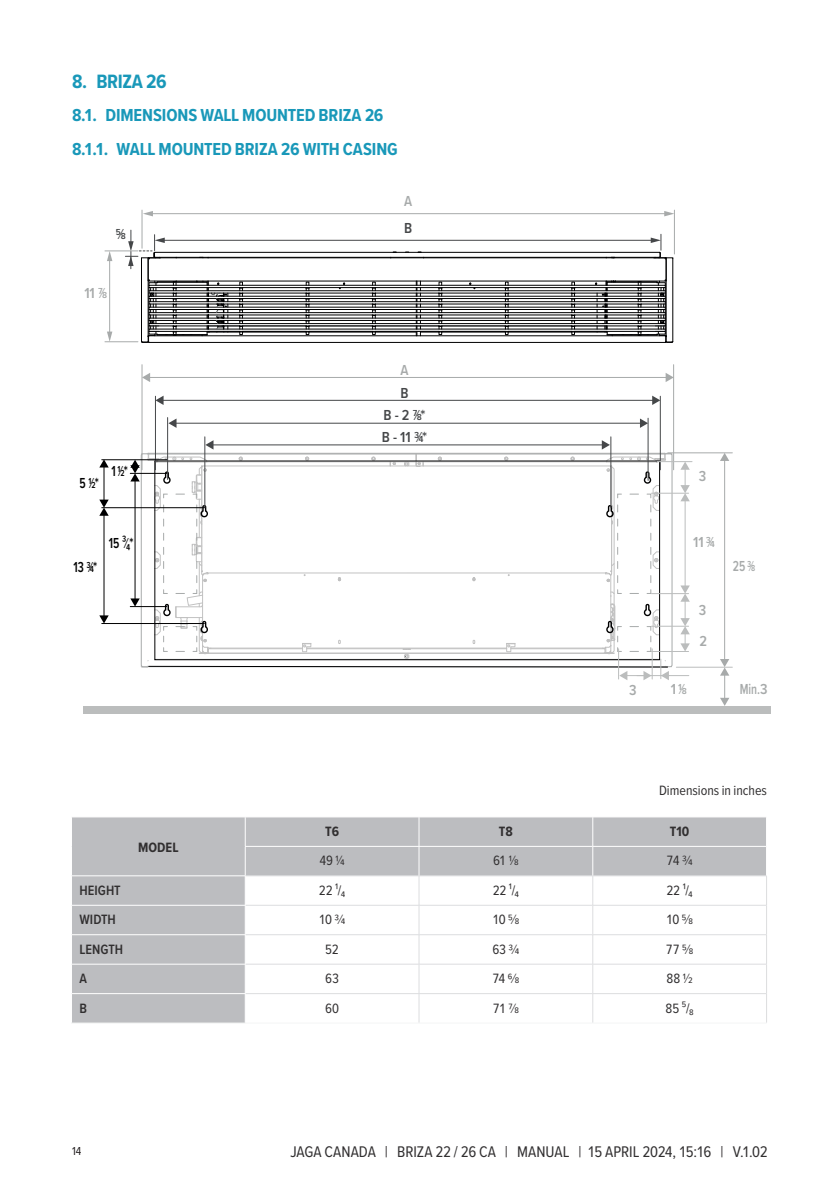
<style>
.page{position:relative;width:840px;height:1191px;background:#fff}
.page>*{position:absolute;margin:0;border:0;box-sizing:border-box;transform-origin:0 0}
.t1{font:700 20px "Proxima Nova Cond";letter-spacing:-.02em;color:#1998b9}
.t2{font:700 18px/33.4px "Proxima Nova Cond";letter-spacing:-.005em;color:#1998b9}
.t3{font:16px "Proxima Nova Cond";letter-spacing:.005em;color:#312f30}
.t4{font:600 15px "Proxima Nova Cond";color:#000001;scale:.82 1}
.t5{font:600 15px "Proxima Nova Cond";color:#454749}
.t6{font:600 15px "Proxima Nova Cond";color:#a7aaaa}
.t7{font:600 15px "Proxima Nova Cond";color:#a7aaaa;scale:.82 1}
.t8{font:14px "Proxima Nova Cond";color:#312f30}
.t9{font:600 14px "Proxima Nova Cond";color:#312f30}
.t10{font:700 14px "Proxima Nova Cond";color:#312f30}
.t11{font:12px "Proxima Nova Cond";color:#231f20}
</style>
<div class="page">
<div style="left:84px;top:706px;width:686px;height:7px;background:#bbbdbd"></div>
<hr style="left:151px;top:213px;width:514px;height:1px;background:#a7aaaa">
<svg style="left:663px;top:211px;width:10px;height:5px"></svg>
<svg style="left:143px;top:211px;width:10px;height:5px"></svg>
<hr style="left:175px;top:423px;width:466px;height:1px;background:#454749">
<svg style="left:639px;top:418px;width:8px;height:10px"></svg>
<svg style="left:168px;top:418px;width:8px;height:10px"></svg>
<hr style="left:141px;top:210px;width:1px;height:38px;background:#a7aaaa">
<hr style="left:673px;top:210px;width:1px;height:44px;background:#a7aaaa">
<hr style="left:167px;top:417px;width:1px;height:62px;background:#454749">
<hr style="left:204px;top:437px;width:1px;height:71px;background:#454749">
<hr style="left:647px;top:418px;width:1px;height:62px;background:#454749">
<hr style="left:162px;top:400px;width:491px;height:1px;background:#454749">
<svg style="left:651px;top:396px;width:8px;height:9px"></svg>
<svg style="left:156px;top:396px;width:7px;height:9px"></svg>
<hr style="left:149px;top:377px;width:517px;height:1px;background:#a7aaaa">
<svg style="left:665px;top:373px;width:7px;height:9px"></svg>
<svg style="left:142px;top:373px;width:8px;height:9px"></svg>
<hr style="left:659px;top:396px;width:1px;height:74px;background:#454749">
<hr style="left:155px;top:396px;width:1px;height:74px;background:#454749">
<hr style="left:141px;top:365px;width:1px;height:105px;background:#a7aaaa">
<hr style="left:672px;top:365px;width:1px;height:105px;background:#a7aaaa">
<hr style="left:610px;top:437px;width:1px;height:71px;background:#454749">
<hr style="left:109px;top:259px;width:1px;height:74px;background:#a7aaaa">
<svg style="left:107px;top:251px;width:5px;height:10px"></svg>
<svg style="left:107px;top:331px;width:5px;height:10px"></svg>
<hr style="left:105px;top:341px;width:33px;height:1px;background:#a7aaaa">
<hr style="left:105px;top:250px;width:33px;height:1px;background:#a7aaaa">
<hr style="left:667px;top:452px;width:65px;height:1px;background:#a7aaaa">
<hr style="left:102px;top:507px;width:102px;height:1px;background:#000001">
<hr style="left:102px;top:623px;width:102px;height:1px;background:#000001">
<hr style="left:102px;top:459px;width:65px;height:1px;background:#000001">
<hr style="left:657px;top:461px;width:34px;height:1px;background:#bbbdbd">
<hr style="left:676px;top:666px;width:56px;height:1px;background:#bbbdbd">
<hr style="left:723px;top:459px;width:1px;height:201px;background:#a7aaaa">
<svg style="left:719px;top:453px;width:10px;height:8px"></svg>
<hr style="left:103px;top:514px;width:1px;height:103px;background:#000001">
<svg style="left:99px;top:615px;width:10px;height:8px"></svg>
<hr style="left:103px;top:466px;width:1px;height:35px;background:#000001">
<svg style="left:99px;top:499px;width:10px;height:17px"></svg>
<svg style="left:99px;top:459px;width:10px;height:8px"></svg>
<svg style="left:130px;top:440px;width:559px;height:240px"></svg>
<hr style="left:651px;top:593px;width:37px;height:1px;background:#bbbdbd">
<hr style="left:651px;top:493px;width:37px;height:1px;background:#bbbdbd">
<hr style="left:651px;top:626px;width:37px;height:1px;background:#bbbdbd">
<svg style="left:719px;top:659px;width:10px;height:47px"></svg>
<svg style="left:125px;top:230px;width:548px;height:113px"></svg>
<svg style="left:72px;top:817px;width:693px;height:205px"></svg>
<hr style="left:245px;top:875px;width:174px;height:1px;background:#dcdddf">
<hr style="left:419px;top:875px;width:173px;height:1px;background:#dcdddf">
<hr style="left:592px;top:875px;width:174px;height:1px;background:#dcdddf">
<hr style="left:245px;top:905px;width:174px;height:1px;background:#dcdddf">
<hr style="left:419px;top:905px;width:173px;height:1px;background:#dcdddf">
<hr style="left:592px;top:905px;width:174px;height:1px;background:#dcdddf">
<hr style="left:245px;top:934px;width:174px;height:1px;background:#dcdddf">
<hr style="left:419px;top:934px;width:173px;height:1px;background:#dcdddf">
<hr style="left:592px;top:934px;width:174px;height:1px;background:#dcdddf">
<hr style="left:245px;top:963px;width:174px;height:1px;background:#dcdddf">
<hr style="left:419px;top:963px;width:173px;height:1px;background:#dcdddf">
<hr style="left:592px;top:963px;width:174px;height:1px;background:#dcdddf">
<hr style="left:245px;top:993px;width:174px;height:1px;background:#dcdddf">
<hr style="left:419px;top:993px;width:173px;height:1px;background:#dcdddf">
<hr style="left:592px;top:993px;width:174px;height:1px;background:#dcdddf">
<hr style="left:71px;top:905px;width:174px;height:1px;background:#fff">
<hr style="left:71px;top:934px;width:174px;height:1px;background:#fff">
<hr style="left:71px;top:963px;width:174px;height:1px;background:#fff">
<hr style="left:71px;top:993px;width:174px;height:1px;background:#fff">
<svg style="left:245px;top:817px;width:1px;height:205px"></svg>
<hr style="left:71px;top:875px;width:174px;height:1px;background:#fff">
<hr style="left:71px;top:1022px;width:174px;height:1px;background:#f4f5f5">
<hr style="left:245px;top:1022px;width:174px;height:1px;background:#f4f5f5">
<hr style="left:419px;top:1022px;width:173px;height:1px;background:#f4f5f5">
<hr style="left:592px;top:1022px;width:174px;height:1px;background:#f4f5f5">
<hr style="left:245px;top:846px;width:174px;height:1px;background:#fff">
<hr style="left:419px;top:846px;width:173px;height:1px;background:#fff">
<svg style="left:418px;top:817px;width:1px;height:205px"></svg>
<hr style="left:592px;top:846px;width:174px;height:1px;background:#fff">
<svg style="left:592px;top:817px;width:1px;height:205px"></svg>
<svg style="left:765px;top:817px;width:1px;height:148px"></svg>
<h1 class="t1" style="left:72px;top:66px;width:96px">8. BRIZA 26</h1>
<p class="t2" style="left:72px;top:98px;width:327px">8.1. DIMENSIONS WALL MOUNTED BRIZA 26<br>8.1.1. WALL MOUNTED BRIZA 26 WITH CASING</p>
<p class="t5" style="left:116px;top:223px;width:11px">5⁄8</p>
<p class="t6" style="left:84px;top:282px;width:24px">11 7⁄8</p>
<p class="t4" style="left:80px;top:472px;width:25px">5 1⁄2*</p>
<p class="t4" style="left:111px;top:460px;width:21px">1 1⁄2*</p>
<p class="t4" style="left:73px;top:556px;width:31px">1 3 3⁄4*</p>
<p class="t4" style="left:109px;top:532px;width:31px">1 5 ³⁄₄*</p>
<p class="t10" style="left:138px;top:837px;width:42px">MODEL</p>
<p class="t6" style="left:404px;top:190px;width:10px">A</p>
<p class="t5" style="left:404px;top:217px;width:10px">B</p>
<p class="t6" style="left:400px;top:359px;width:10px">A</p>
<p class="t5" style="left:400px;top:382px;width:10px">B</p>
<p class="t5" style="left:383px;top:404px;width:44px">B - 2 7⁄8*</p>
<p class="t5" style="left:381px;top:425px;width:47px">B - 11 3⁄4*</p>
<p class="t6" style="left:698px;top:465px;width:9px">3</p>
<p class="t6" style="left:692px;top:531px;width:23px">11 3⁄4</p>
<p class="t6" style="left:698px;top:598px;width:9px">3</p>
<p class="t6" style="left:699px;top:629px;width:9px">2</p>
<p class="t7" style="left:732px;top:555px;width:29px">25 3⁄8</p>
<p class="t6" style="left:628px;top:678px;width:9px">3</p>
<p class="t6" style="left:670px;top:678px;width:18px">1 1⁄8</p>
<p class="t7" style="left:739px;top:678px;width:36px">Min.3</p>
<p class="t8" style="left:658px;top:780px;width:109px">Dimensions in inches</p>
<p class="t10" style="left:325px;top:821px;width:15px">T6</p>
<p class="t10" style="left:498px;top:821px;width:16px">T8</p>
<p class="t10" style="left:669px;top:821px;width:21px">T10</p>
<p class="t8" style="left:319px;top:850px;width:27px">49 1/4</p>
<p class="t8" style="left:493px;top:850px;width:27px">61 1/8</p>
<p class="t8" style="left:666px;top:850px;width:28px">74 3/4</p>
<p class="t9" style="left:79px;top:880px;width:43px">HEIGHT</p>
<p class="t8" style="left:319px;top:880px;width:28px">22 ¹/₄</p>
<p class="t8" style="left:492px;top:880px;width:28px">22 ¹/₄</p>
<p class="t8" style="left:666px;top:880px;width:28px">22 ¹/₄</p>
<p class="t9" style="left:79px;top:909px;width:38px">WIDTH</p>
<p class="t8" style="left:319px;top:909px;width:28px">10 3/4</p>
<p class="t8" style="left:492px;top:909px;width:28px">10 5/8</p>
<p class="t8" style="left:665px;top:909px;width:28px">10 5/8</p>
<p class="t9" style="left:79px;top:938px;width:45px">LENGTH</p>
<p class="t8" style="left:325px;top:938px;width:15px">52</p>
<p class="t8" style="left:492px;top:938px;width:29px">63 3/4</p>
<p class="t8" style="left:665px;top:938px;width:29px">77 5/8</p>
<p class="t9" style="left:79px;top:968px;width:9px">A</p>
<p class="t8" style="left:325px;top:968px;width:15px">63</p>
<p class="t8" style="left:492px;top:968px;width:28px">74 6/8</p>
<p class="t8" style="left:666px;top:968px;width:28px">88 1/2</p>
<p class="t9" style="left:79px;top:997px;width:9px">B</p>
<p class="t8" style="left:325px;top:997px;width:15px">60</p>
<p class="t8" style="left:492px;top:997px;width:28px">71 7/8</p>
<p class="t8" style="left:665px;top:997px;width:29px">85 ⁵/₈</p>
<p class="t11" style="left:72px;top:1142px;width:11px">14</p>
<p class="t3" style="left:290px;top:1140px;width:323px">JAGA CANADA | BRIZA 22 / 26 CA | MANUAL | 15 april</p>
<p class="t3" style="left:642px;top:1140px;width:127px">2024, 15:16 | V.1.02</p>
</div>
